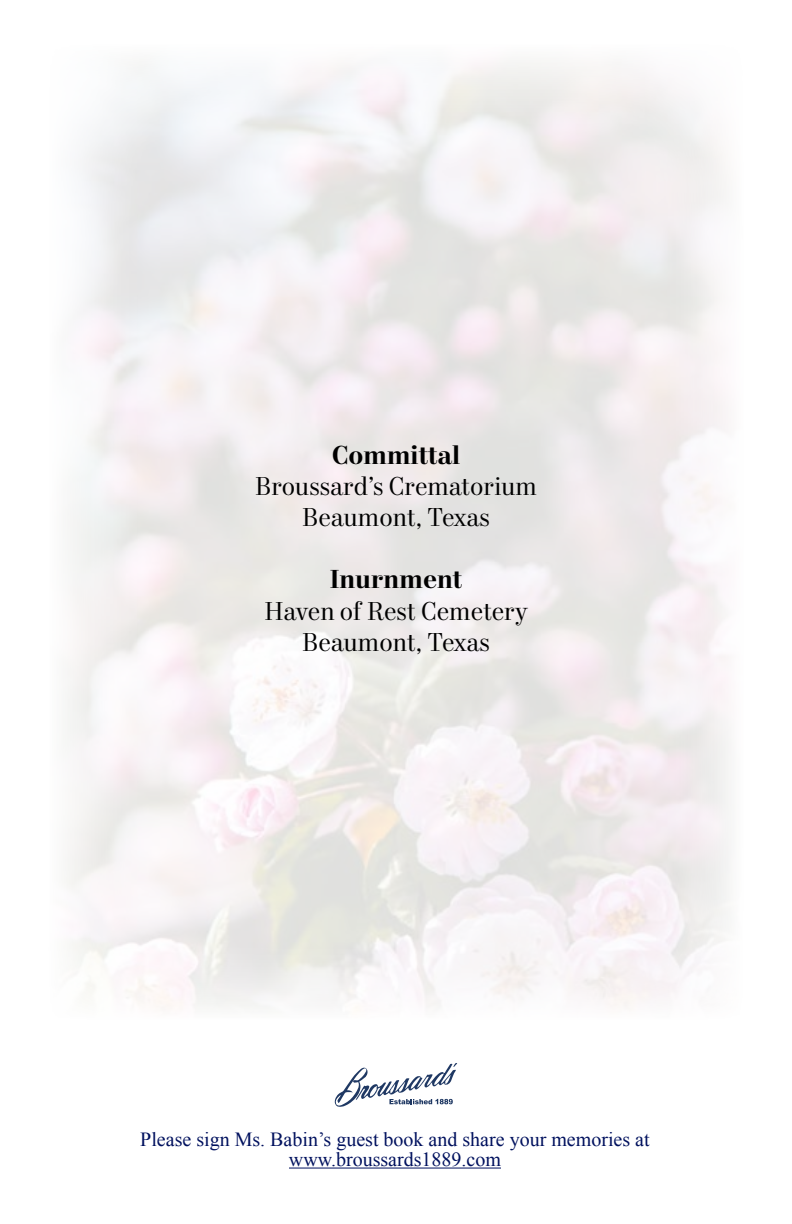
<style>
.page{position:relative;width:792px;height:1224px;background:#fff}
.page>*{position:absolute;margin:0;border:0;box-sizing:border-box;transform-origin:0 0}
.t1{font:26px/31.2px "Mort Modern 08";color:#000;text-align:center}
.t2{font:600 26px "Mort Modern 10";color:#000}
.t3{font:20px/20px "Times New Roman";color:#00115e;text-align:center}
</style>
<div class="page">
<hr style="left:289px;top:1168px;width:212px;height:1px;background:#00115e">
<svg style="left:335px;top:1063px;width:122px;height:44px"></svg>
<h1 class="t2" style="left:332px;top:438px;width:130px">Committal</h1>
<h1 class="t1" style="left:255px;top:472px;width:284px">Broussard’s Crematorium<br>Beaumont, Texas</h1>
<h1 class="t2" style="left:329px;top:563px;width:135px">Inurnment</h1>
<h1 class="t1" style="left:264px;top:597px;width:265px">Haven of Rest Cemetery<br>Beaumont, Texas</h1>
<p class="t3" style="left:140px;top:1129px;width:511px">Please sign Ms. Babin’s guest book and share your memories at www.broussards1889.com</p>
</div>
